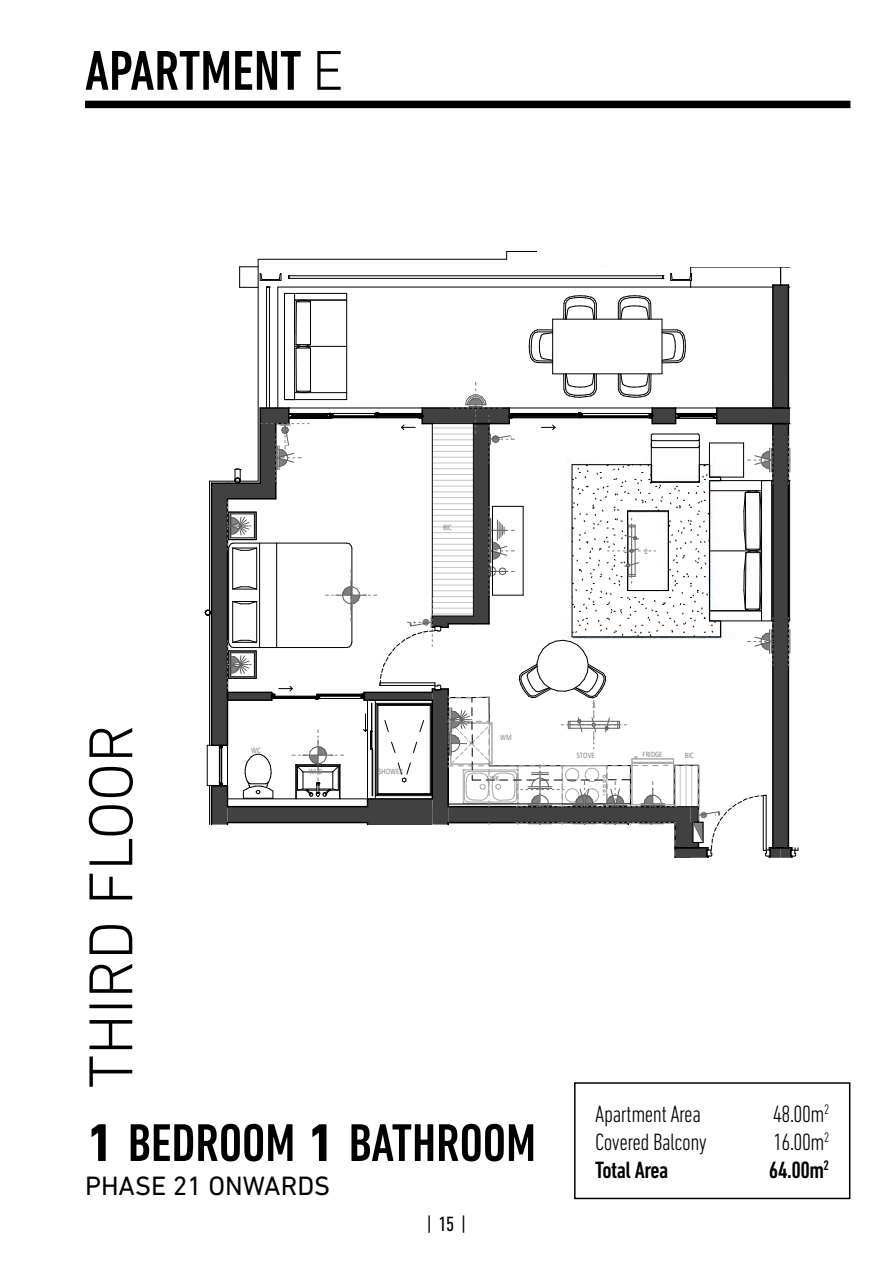
<style>
.page{position:relative;width:893px;height:1263px;background:#fff}
.page>*{position:absolute;margin:0;border:0;box-sizing:border-box;transform-origin:0 0}
.t1{font:300 63px "DIN Next LT Pro";color:#000}
.t2{font:500 condensed 57px "DIN Next LT Pro";color:#000}
.t3{font:500 condensed 54px "DIN Next LT Pro";color:#000}
.t4{font:27px "DIN Next LT Pro";color:#000}
.t5{font:300 condensed 24px "DIN Next LT Pro";letter-spacing:-.02em;color:#000}
.t6{font:500 condensed 24px "DIN Next LT Pro";letter-spacing:-.02em;color:#000}
.t7{font:condensed 21px "DIN Next LT Pro";color:#000}
.t8{font:8.25px "Calibri";color:#808080;scale:.81 1}
.t9{font:8.25px "Calibri";color:#808080;scale:.8 1}
.t10{font:8.25px "Calibri";color:#808080;scale:.84 1}
.s1{font-weight:300;font-stretch:normal}
.s2{font-weight:700;font-stretch:normal}
</style>
<div class="page">
<div style="left:574px;top:1082px;width:276px;height:117px;border:2px solid #000"></div>
<div style="left:85px;top:101px;width:765px;height:7px;background:#000"></div>
<img style="left:204px;top:252px;width:587px;height:362px">
<div style="left:773px;top:285px;width:15px;height:123px;background:#414141"></div>
<hr style="left:507px;top:251px;width:274px;height:1px;background:#000">
<hr style="left:258px;top:259px;width:249px;height:1px;background:#000">
<hr style="left:258px;top:259px;width:1px;height:222px;background:#000">
<hr style="left:278px;top:287px;width:1px;height:121px;background:#000">
<hr style="left:278px;top:287px;width:413px;height:1px;background:#000">
<hr style="left:289px;top:278px;width:374px;height:1px;background:#000">
<hr style="left:289px;top:275px;width:374px;height:1px;background:#000">
<hr style="left:269px;top:287px;width:1px;height:121px;background:#000">
<hr style="left:266px;top:287px;width:1px;height:121px;background:#000">
<svg style="left:239px;top:267px;width:43px;height:21px"></svg>
<hr style="left:691px;top:267px;width:90px;height:1px;background:#000">
<svg style="left:670px;top:267px;width:22px;height:20px"></svg>
<hr style="left:691px;top:287px;width:82px;height:1px;background:#000">
<hr style="left:772px;top:285px;width:1px;height:123px;background:#000">
<hr style="left:788px;top:285px;width:1px;height:123px;background:#000">
<svg style="left:773px;top:266px;width:17px;height:22px"></svg>
<hr style="left:310px;top:348px;width:1px;height:43px;background:#000">
<hr style="left:296px;top:348px;width:1px;height:43px;background:#000">
<hr style="left:295px;top:346px;width:52px;height:1px;background:#000">
<hr style="left:294px;top:293px;width:1px;height:41px;background:#000">
<hr style="left:295px;top:300px;width:52px;height:1px;background:#000">
<hr style="left:294px;top:301px;width:1px;height:99px;background:#000">
<hr style="left:284px;top:293px;width:1px;height:107px;background:#000">
<hr style="left:284px;top:293px;width:63px;height:1px;background:#000">
<hr style="left:346px;top:293px;width:1px;height:107px;background:#000">
<hr style="left:310px;top:302px;width:1px;height:43px;background:#000">
<hr style="left:296px;top:302px;width:1px;height:43px;background:#000">
<svg style="left:296px;top:344px;width:15px;height:5px"></svg>
<svg style="left:296px;top:300px;width:15px;height:3px"></svg>
<hr style="left:662px;top:319px;width:1px;height:55px;background:#000">
<hr style="left:553px;top:319px;width:109px;height:1px;background:#000">
<hr style="left:552px;top:319px;width:1px;height:55px;background:#000">
<svg style="left:563px;top:295px;width:34px;height:24px"></svg>
<svg style="left:618px;top:295px;width:33px;height:24px"></svg>
<svg style="left:662px;top:329px;width:24px;height:34px"></svg>
<svg style="left:529px;top:329px;width:24px;height:34px"></svg>
<svg style="left:205px;top:373px;width:594px;height:485px"></svg>
<div style="left:540px;top:222px;width:266px;height:44px;background:#fff"></div>
<h2 class="t2" style="left:85px;top:38px;width:260px">APARTMENT <span class="s1">E</span></h2>
<p class="t9" style="left:443px;top:521px;width:12px">BIC</p>
<p class="t10" style="left:644px;top:545px;width:6px">2</p>
<h1 class="t1" style="left:75px;top:1088px;width:366px;rotate:-90deg">THIRD FLOOR</h1>
<h3 class="t3" style="left:85px;top:1112px;width:453px"><span class="s2">1</span> BEDROOM <span class="s2">1</span> BATHROOM</h3>
<p class="t9" style="left:500px;top:731px;width:16px">WM</p>
<p class="t8" style="left:251px;top:744px;width:13px">WC</p>
<p class="t9" style="left:309px;top:765px;width:19px">WHB</p>
<p class="t8" style="left:378px;top:765px;width:32px">SHOWER</p>
<p class="t8" style="left:487px;top:773px;width:17px">SINK</p>
<p class="t4" style="left:85px;top:1170px;width:247px">PHASE 21 ONWARDS</p>
<p class="t7" style="left:427px;top:1212px;width:41px">| 15 |</p>
<p class="t10" style="left:592px;top:699px;width:6px">3</p>
<p class="t8" style="left:577px;top:749px;width:24px">STOVE</p>
<p class="t9" style="left:643px;top:748px;width:26px">FRIDGE</p>
<p class="t9" style="left:685px;top:749px;width:12px">BIC</p>
<p class="t5" style="left:595px;top:1100px;width:107px">Apartment Area</p>
<p class="t5" style="left:773px;top:1100px;width:58px">48.00m<sup>2</sup></p>
<p class="t5" style="left:595px;top:1128px;width:113px">Covered Balcony</p>
<p class="t5" style="left:773px;top:1128px;width:58px">16.00m<sup>2</sup></p>
<p class="t6" style="left:595px;top:1156px;width:75px">Total Area</p>
<p class="t6" style="left:769px;top:1156px;width:62px">64.00m<sup>2</sup></p>
</div>
